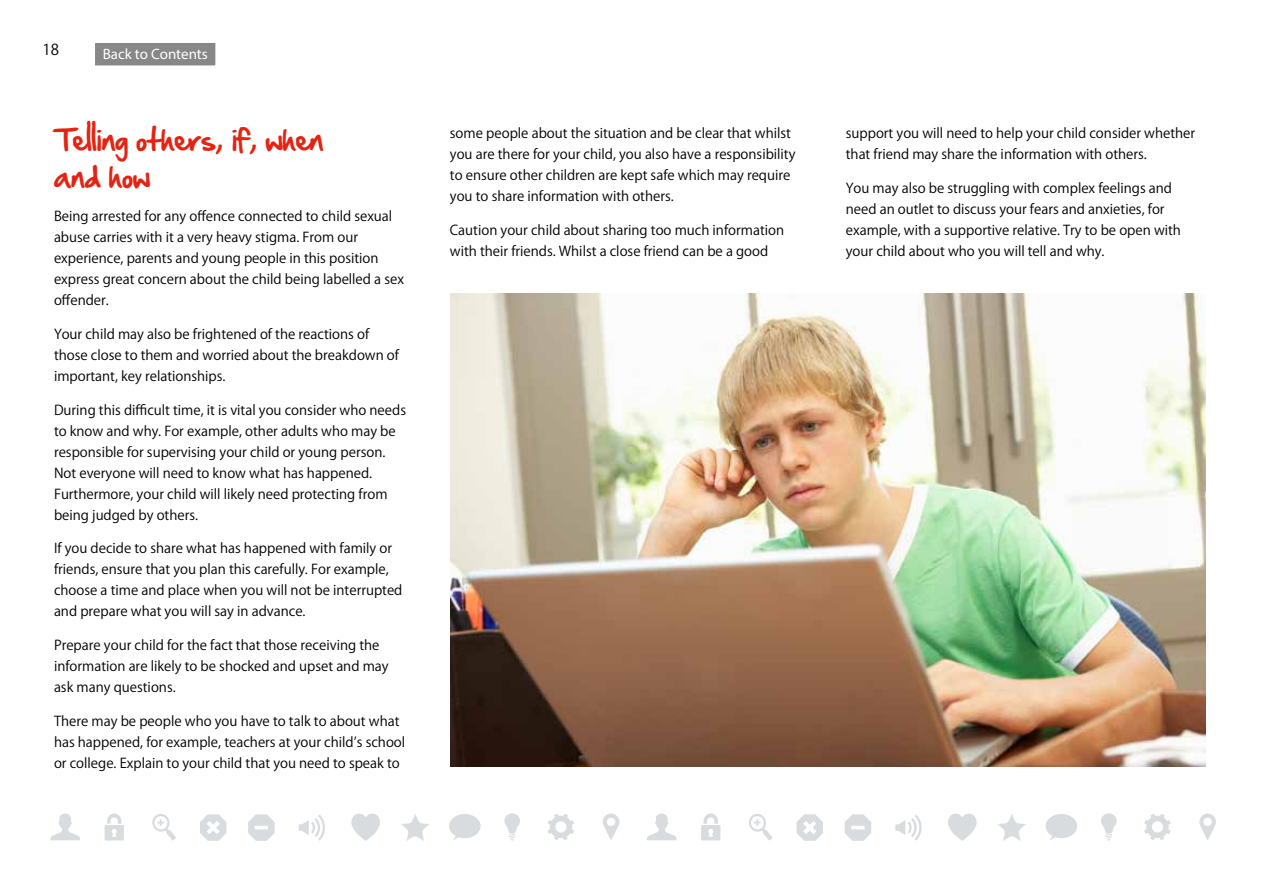
<style>
.page{position:relative;width:1263px;height:893px;background:#fff}
.page>*{position:absolute;margin:0;border:0;box-sizing:border-box;transform-origin:0 0}
.t1{font:27px/37.5px "Hand Of Sean";color:#e42313}
.t2{font:15px "Myriad Pro";color:#fff}
.t3{font:15px "Koz Go Pro";color:#000}
.t4{font:13.5px/21px "Koz Go Pro";color:#000}
</style>
<div class="page">
<svg style="left:50px;top:813px;width:30px;height:27px"></svg>
<svg style="left:105px;top:813px;width:19px;height:27px"></svg>
<svg style="left:152px;top:814px;width:24px;height:27px"></svg>
<svg style="left:351px;top:814px;width:29px;height:27px"></svg>
<svg style="left:401px;top:813px;width:29px;height:28px"></svg>
<svg style="left:449px;top:814px;width:32px;height:27px"></svg>
<svg style="left:200px;top:814px;width:26px;height:27px"></svg>
<svg style="left:248px;top:814px;width:27px;height:27px"></svg>
<svg style="left:299px;top:815px;width:26px;height:26px"></svg>
<svg style="left:504px;top:813px;width:16px;height:28px"></svg>
<svg style="left:547px;top:814px;width:27px;height:26px"></svg>
<svg style="left:603px;top:813px;width:16px;height:27px"></svg>
<svg style="left:647px;top:813px;width:30px;height:27px"></svg>
<svg style="left:701px;top:813px;width:19px;height:27px"></svg>
<svg style="left:749px;top:814px;width:23px;height:27px"></svg>
<svg style="left:948px;top:814px;width:28px;height:27px"></svg>
<svg style="left:997px;top:814px;width:29px;height:27px"></svg>
<svg style="left:1045px;top:814px;width:32px;height:27px"></svg>
<svg style="left:796px;top:814px;width:27px;height:27px"></svg>
<svg style="left:845px;top:814px;width:26px;height:27px"></svg>
<svg style="left:895px;top:815px;width:27px;height:26px"></svg>
<svg style="left:1101px;top:813px;width:16px;height:28px"></svg>
<svg style="left:1144px;top:814px;width:27px;height:26px"></svg>
<svg style="left:1199px;top:813px;width:17px;height:27px"></svg>
<img style="left:450px;top:293px;width:755px;height:473px">
<div style="left:94px;top:41px;width:123px;height:26px;background:#878787;border:2px solid #fff"></div>
<p class="t3" style="left:43px;top:39px;width:18px">18</p>
<p class="t2" style="left:103px;top:45px;width:107px">Back to Contents</p>
<h1 class="t1" style="left:54px;top:120px;width:271px">Telling others, if, when and how</h1>
<p class="t4" style="left:54px;top:206px;width:351px">Being arrested for any offence connected to child sexual abuse carries with it a very heavy stigma. From our experience, parents and young people in this position express great concern about the child being labelled a sex offender.</p>
<p class="t4" style="left:54px;top:324px;width:347px">Your child may also be frightened of the reactions of those close to them and worried about the breakdown of important, key relationships.</p>
<p class="t4" style="left:54px;top:400px;width:354px">During this difficult time, it is vital you consider who needs to know and why. For example, other adults who may be responsible for supervising your child or young person.<br>Not everyone will need to know what has happened.<br>Furthermore, your child will likely need protecting from being judged by others.</p>
<p class="t4" style="left:54px;top:538px;width:350px">If you decide to share what has happened with family or friends, ensure that you plan this carefully. For example, choose a time and place when you will not be interrupted and prepare what you will say in advance.</p>
<p class="t4" style="left:54px;top:635px;width:336px">Prepare your child for the fact that those receiving the information are likely to be shocked and upset and may ask many questions.</p>
<p class="t4" style="left:54px;top:711px;width:353px">There may be people who you have to talk to about what has happened, for example, teachers at your child’s school or college. Explain to your child that you need to speak to</p>
<p class="t4" style="left:450px;top:123px;width:347px">some people about the situation and be clear that whilst you are there for your child, you also have a responsibility to ensure other children are kept safe which may require you to share information with others.</p>
<p class="t4" style="left:450px;top:220px;width:336px">Caution your child about sharing too much information with their friends. Whilst a close friend can be a good</p>
<p class="t4" style="left:846px;top:123px;width:351px">support you will need to help your child consider whether that friend may share the information with others.</p>
<p class="t4" style="left:846px;top:178px;width:337px">You may also be struggling with complex feelings and need an outlet to discuss your fears and anxieties, for example, with a supportive relative. Try to be open with your child about who you will tell and why.</p>
</div>
